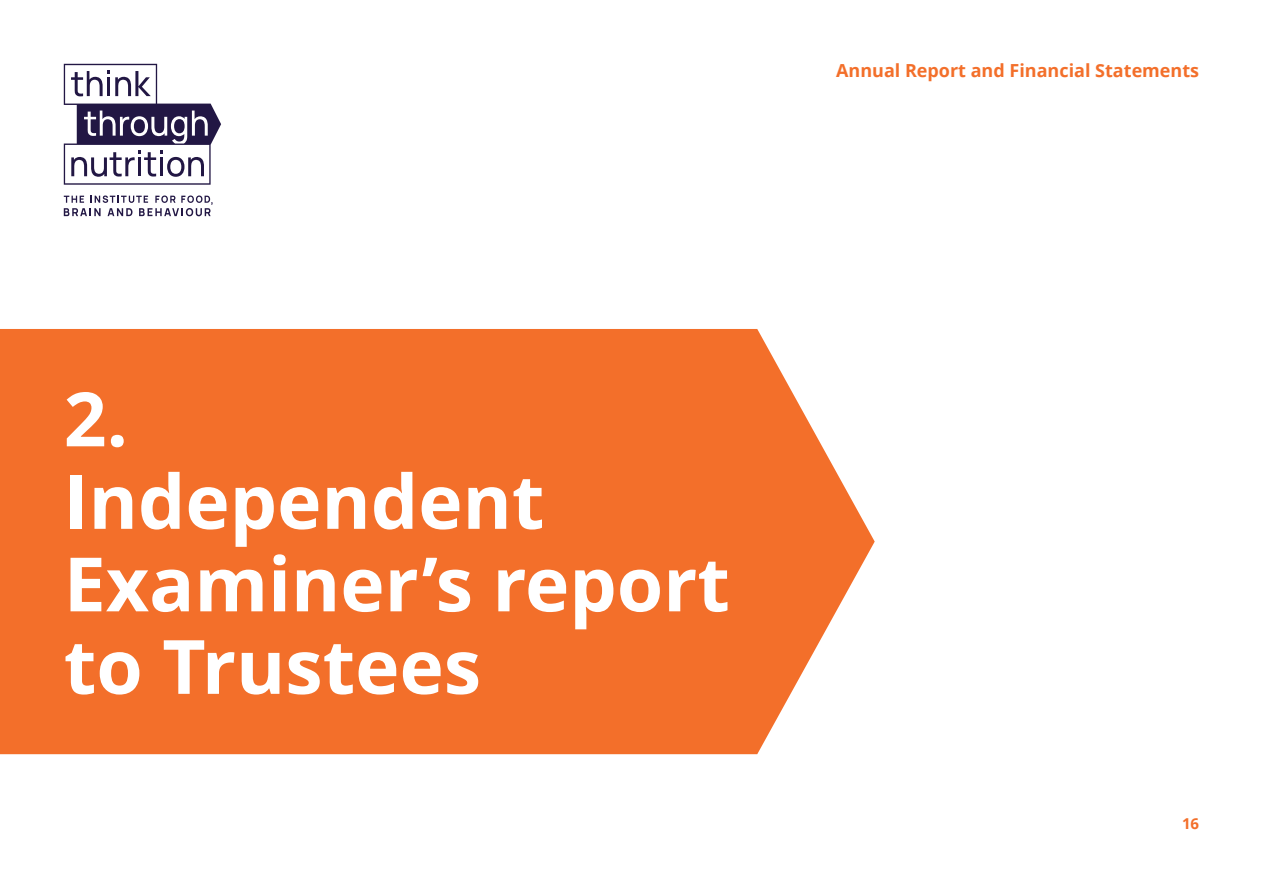
<style>
.page{position:relative;width:1263px;height:893px;background:#fff}
.page>*{position:absolute;margin:0;border:0;box-sizing:border-box;transform-origin:0 0}
.t1{font:700 75px/82.5px "Open Sans";color:#fff}
.t2{font:700 18px "Open Sans";color:#f36f2a}
.t3{font:700 15px "Open Sans";color:#f36f2a}
</style>
<div class="page">
<div style="left:0;top:329px;width:875px;height:425px;background:#f36f2a"></div>
<svg style="left:64px;top:64px;width:157px;height:121px"></svg>
<svg style="left:64px;top:195px;width:149px;height:21px"></svg>
<p class="t2" style="left:836px;top:64px;width:365px">Annual Report and Financial Statements</p>
<p class="t1" style="left:64px;top:385px;width:668px">2.<br>Independent<br>Examiner’s report to Trustees</p>
<p class="t3" style="left:1182px;top:818px;width:19px">16</p>
</div>
